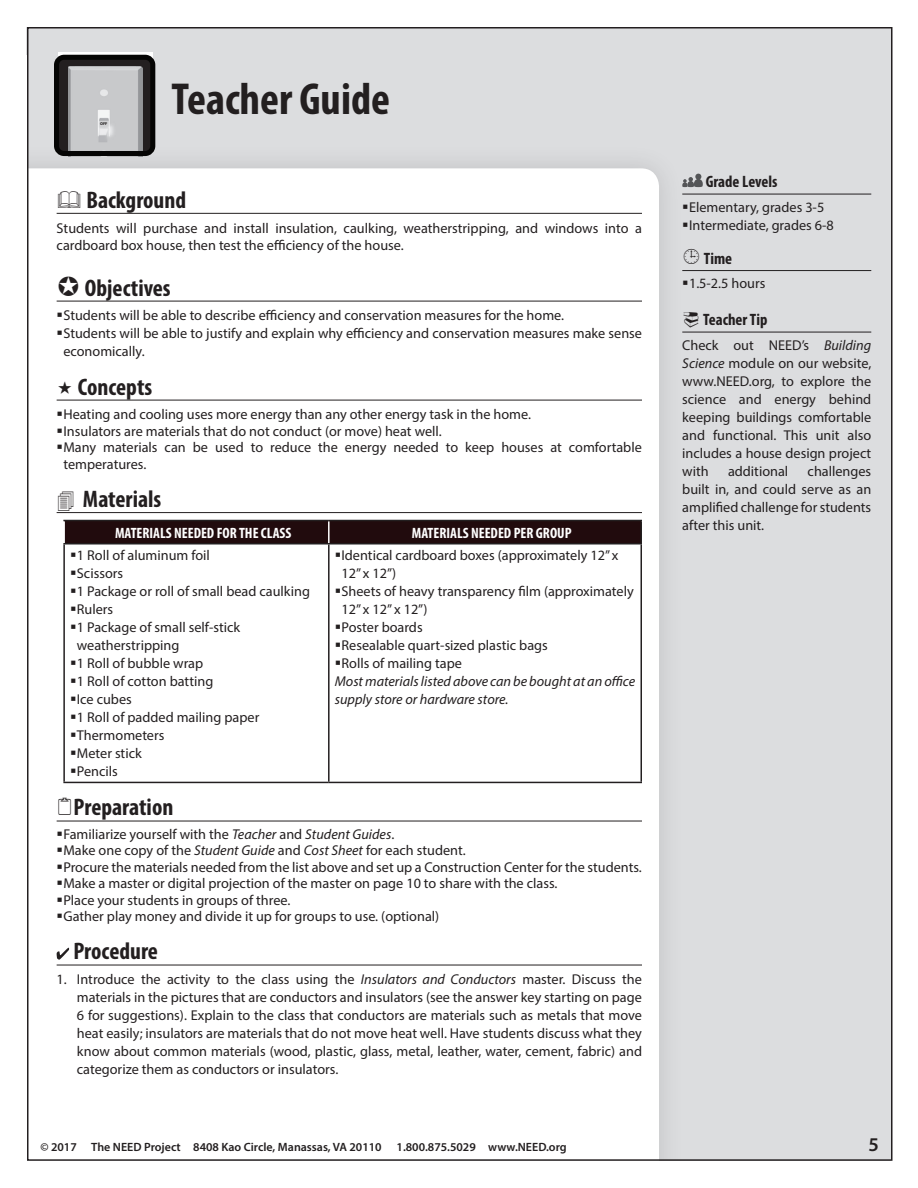
<style>
.page{position:relative;width:918px;height:1188px;background:#fff}
.page>*{position:absolute;margin:0;border:0;box-sizing:border-box;transform-origin:0 0}
.t1{font:700 condensed 45px "Myriad Pro";color:#231f20}
.t2{font:700 condensed 24px "Myriad Pro";color:#231f20}
.t3{font:600 19.5px "Myriad Pro";color:#231f20}
.t4{font:700 condensed 16.5px "Myriad Pro";color:#231f20}
.t5{font:700 condensed 15px "Myriad Pro";color:#fff}
.t6{font:14.25px/18px "Myriad Pro";color:#231f20}
.t7{font:italic 14.25px/18px "Myriad Pro";color:#231f20}
.t8{font:600 12px "Myriad Pro";color:#231f20}
.t9{font:700 4.05px "Myriad Pro";color:#231f20}
.s1{font-style:italic}
</style>
<div class="page">
<div style="left:27px;top:27px;width:864px;height:1134px;background:#dcdddf"></div>
<div style="left:0;top:143px;width:685px;height:1045px;background:#231f20;opacity:.15"></div>
<div style="left:30px;top:168px;width:629px;height:990px;background:#fff"></div>
<div style="left:0;top:56px;width:27px;height:1132px;background:#fff"></div>
<div style="left:0;top:1161px;width:798px;height:27px;background:#fff"></div>
<svg style="left:58px;top:53px;width:94px;height:2px"></svg>
<hr style="left:57px;top:213px;width:585px;height:1px;background:#231f20">
<hr style="left:57px;top:301px;width:585px;height:1px;background:#231f20">
<hr style="left:57px;top:400px;width:585px;height:1px;background:#231f20">
<hr style="left:57px;top:512px;width:585px;height:1px;background:#231f20">
<hr style="left:57px;top:821px;width:585px;height:1px;background:#231f20">
<hr style="left:57px;top:965px;width:585px;height:1px;background:#231f20">
<div style="left:65px;top:521px;width:575px;height:22px;background:#210b0d"></div>
<hr style="left:63px;top:544px;width:2px;height:238px;background:#231f20">
<hr style="left:328px;top:544px;width:2px;height:238px;background:#231f20">
<hr style="left:640px;top:544px;width:2px;height:238px;background:#231f20">
<hr style="left:63px;top:782px;width:266px;height:1px;background:#231f20">
<hr style="left:329px;top:782px;width:313px;height:1px;background:#231f20">
<hr style="left:328px;top:521px;width:2px;height:22px;background:#fff">
<hr style="left:63px;top:521px;width:2px;height:22px;background:#fff">
<hr style="left:63px;top:520px;width:266px;height:1px;background:#231f20">
<hr style="left:329px;top:520px;width:313px;height:1px;background:#231f20">
<hr style="left:640px;top:521px;width:2px;height:22px;background:#231f20">
<hr style="left:63px;top:543px;width:266px;height:1px;background:#231f20">
<hr style="left:329px;top:543px;width:313px;height:1px;background:#231f20">
<svg style="left:57px;top:948px;width:12px;height:12px"></svg>
<svg style="left:54px;top:55px;width:101px;height:101px;background:#838385"></svg>
<hr style="left:682px;top:194px;width:189px;height:1px;background:#231f20">
<hr style="left:682px;top:270px;width:189px;height:1px;background:#231f20">
<hr style="left:682px;top:332px;width:189px;height:1px;background:#231f20">
<svg style="left:682px;top:174px;width:21px;height:13px"></svg>
<svg style="left:58px;top:191px;width:22px;height:17px"></svg>
<svg style="left:59px;top:276px;width:19px;height:20px"></svg>
<svg style="left:58px;top:313px;width:4px;height:4px"></svg>
<svg style="left:58px;top:331px;width:4px;height:4px"></svg>
<svg style="left:59px;top:381px;width:13px;height:12px"></svg>
<svg style="left:58px;top:412px;width:4px;height:4px"></svg>
<svg style="left:58px;top:428px;width:4px;height:5px"></svg>
<svg style="left:58px;top:445px;width:4px;height:4px"></svg>
<svg style="left:71px;top:553px;width:4px;height:4px"></svg>
<svg style="left:71px;top:571px;width:4px;height:4px"></svg>
<svg style="left:71px;top:589px;width:4px;height:4px"></svg>
<svg style="left:71px;top:607px;width:4px;height:4px"></svg>
<svg style="left:71px;top:625px;width:4px;height:4px"></svg>
<svg style="left:71px;top:661px;width:4px;height:4px"></svg>
<svg style="left:71px;top:679px;width:4px;height:4px"></svg>
<svg style="left:71px;top:697px;width:4px;height:4px"></svg>
<svg style="left:71px;top:715px;width:4px;height:4px"></svg>
<svg style="left:71px;top:733px;width:4px;height:4px"></svg>
<svg style="left:71px;top:751px;width:4px;height:4px"></svg>
<svg style="left:71px;top:769px;width:4px;height:4px"></svg>
<svg style="left:336px;top:553px;width:4px;height:4px"></svg>
<svg style="left:336px;top:589px;width:4px;height:4px"></svg>
<svg style="left:336px;top:625px;width:4px;height:4px"></svg>
<svg style="left:336px;top:643px;width:4px;height:4px"></svg>
<svg style="left:336px;top:661px;width:4px;height:4px"></svg>
<svg style="left:59px;top:798px;width:12px;height:17px"></svg>
<svg style="left:58px;top:831px;width:4px;height:5px"></svg>
<svg style="left:58px;top:848px;width:4px;height:4px"></svg>
<svg style="left:58px;top:864px;width:4px;height:5px"></svg>
<svg style="left:58px;top:881px;width:4px;height:4px"></svg>
<svg style="left:58px;top:897px;width:4px;height:5px"></svg>
<svg style="left:58px;top:914px;width:4px;height:4px"></svg>
<p class="t9" style="left:100px;top:121px;width:9px">OFF</p>
<h1 class="t1" style="left:172px;top:71px;width:220px">Teacher Guide</h1>
<h2 class="t2" style="left:86px;top:185px;width:101px">Background</h2>
<p class="t6" style="left:57px;top:218px;width:587px">Students will purchase and install insulation, caulking, weatherstripping, and windows into a cardboard box house, then test the efficiency of the house.</p>
<h2 class="t2" style="left:85px;top:273px;width:87px">Objectives</h2>
<p class="t6" style="left:63px;top:306px;width:580px">Students will be able to describe efficiency and conservation measures for the home.<br>Students will be able to justify and explain why efficiency and conservation measures make sense economically.</p>
<h2 class="t2" style="left:78px;top:372px;width:76px">Concepts</h2>
<p class="t6" style="left:63px;top:406px;width:580px;line-height:16.5px">Heating and cooling uses more energy than any other energy task in the home.<br>Insulators are materials that do not conduct (or move) heat well.<br>Many materials can be used to reduce the energy needed to keep houses at comfortable temperatures.</p>
<h2 class="t2" style="left:57px;top:484px;width:106px">✔ Materials</h2>
<p class="t5" style="left:115px;top:523px;width:178px">MATERIALS NEEDED FOR THE CLASS</p>
<p class="t5" style="left:412px;top:523px;width:161px">MATERIALS NEEDED PER GROUP</p>
<p class="t6" style="left:77px;top:546px;width:235px">1 Roll of aluminum foil<br>Scissors<br>1 Package or roll of small bead caulking<br>Rulers<br>1 Package of small self-stick weatherstripping<br>1 Roll of bubble wrap<br>1 Roll of cotton batting<br>Ice cubes<br>1 Roll of padded mailing paper<br>Thermometers<br>Meter stick<br>Pencils</p>
<p class="t6" style="left:342px;top:546px;width:294px">Identical cardboard boxes (approximately 12” x<br>12” x 12”)<br>Sheets of heavy transparency film (approximately<br>12” x 12” x 12”)<br>Poster boards<br>Resealable quart-sized plastic bags<br>Rolls of mailing tape</p>
<p class="t7" style="left:335px;top:672px;width:302px">Most materials listed above can be bought at an office supply store or hardware store.</p>
<h2 class="t2" style="left:73px;top:792px;width:101px">Preparation</h2>
<p class="t6" style="left:63px;top:825px;width:580px;line-height:16.5px">Familiarize yourself with the <span class="s1">Teacher</span> and <span class="s1">Student Guides</span>.<br>Make one copy of the <span class="s1">Student Guide</span> and <span class="s1">Cost Sheet</span> for each student.<br>Procure the materials needed from the list above and set up a Construction Center for the students.<br>Make a master or digital projection of the master on page 10 to share with the class.<br>Place your students in groups of three.<br>Gather play money and divide it up for groups to use. (optional)</p>
<h2 class="t2" style="left:73px;top:936px;width:86px">Procedure</h2>
<p class="t6" style="left:77px;top:970px;width:567px;text-align:justify;text-indent:-20px">1. Introduce the activity to the class using the <span class="s1">Insulators and Conductors</span> master. Discuss the materials in the pictures that are conductors and insulators (see the answer key starting on page 6 for suggestions). Explain to the class that conductors are materials such as metals that move heat easily; insulators are materials that do not move heat well. Have students discuss what they know about common materials (wood, plastic, glass, metal, leather, water, cement, fabric) and categorize them as conductors or insulators.</p>
<p class="t4" style="left:706px;top:171px;width:73px">Grade Levels</p>
<p class="t6" style="left:689px;top:198px;width:146px">Elementary, grades 3-5<br>Intermediate, grades 6-8</p>
<p class="t4" style="left:704px;top:248px;width:30px">Time</p>
<p class="t6" style="left:689px;top:274px;width:78px">1.5-2.5 hours</p>
<p class="t4" style="left:682px;top:309px;width:87px">◻ Teacher Tip</p>
<p class="t6" style="left:682px;top:336px;width:191px;text-align:justify">Check out NEED’s <span class="s1">Building Science</span> module on our website, www.NEED.org, to explore the science and energy behind keeping buildings comfortable and functional. This unit also includes a house design project with</p>
<p class="t6" style="left:682px;top:462px;width:191px;text-align:justify;text-indent:125px">challenges built in, and could serve as an amplified challenge for students after this unit.</p>
<p class="t6" style="left:728px;top:462px;width:62px">additional</p>
<p class="t8" style="left:40px;top:1139px;width:528px">© 2017 The NEED Project 8408 Kao Circle, Manassas, VA 20110 1.800.875.5029 www.NEED.org</p>
<h3 class="t3" style="left:869px;top:1132px;width:12px">5</h3>
</div>
